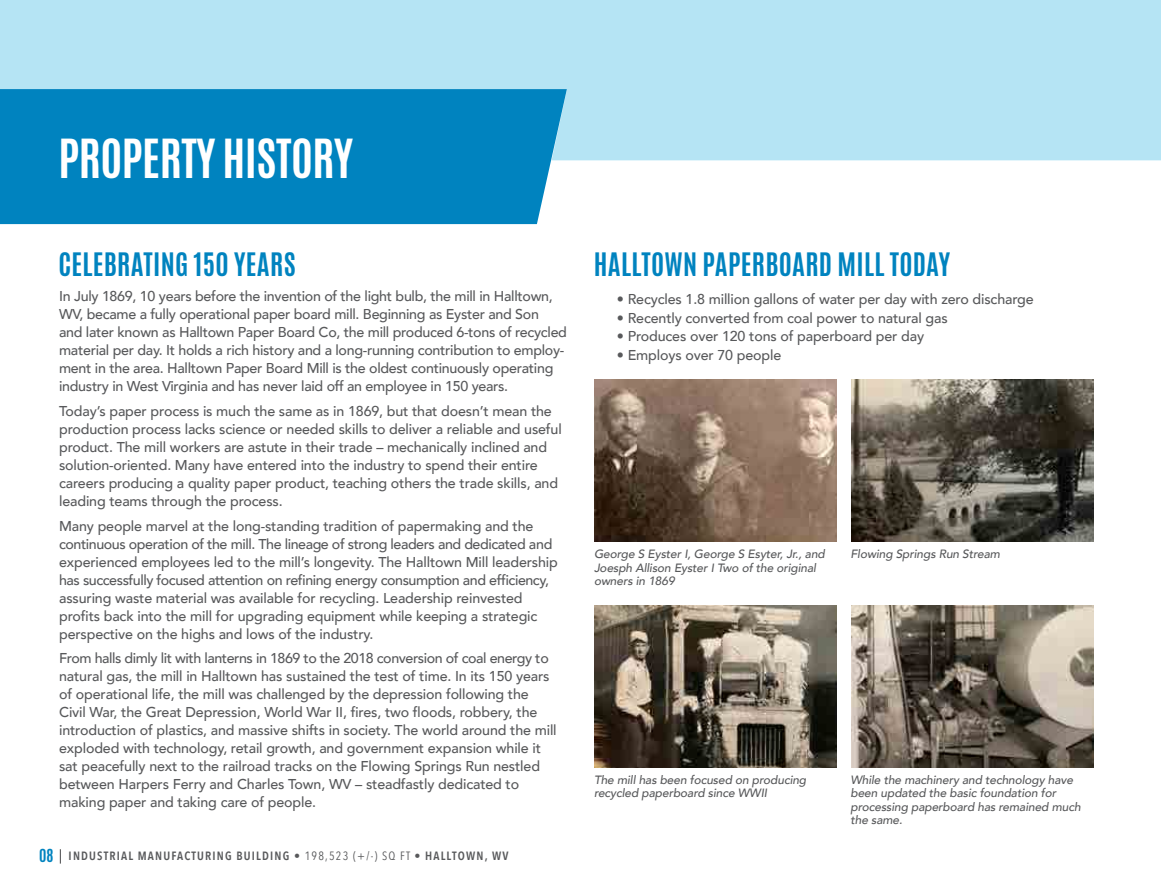
<style>
.page{position:relative;width:1161px;height:891px;background:#fff}
.page>*{position:absolute;margin:0;border:0;box-sizing:border-box;transform-origin:0 0}
.t1{font:700 45px "Antonio";letter-spacing:-.01em;color:#fff}
.t2{font:700 27px "Antonio";letter-spacing:.01em;color:#0083bf}
.t3{font:500 14.25px/18px "Avenir";letter-spacing:-.01em;color:#58595b}
.t4{font:italic 500 12px/13.5px "Avenir";letter-spacing:-.01em;color:#58595b}
.t5{font:600 12px "Avenir Next Condensed";letter-spacing:.1em;color:#58595b}
.s1{font-family:"Antonio";font-weight:700;font-size:15px;color:#0083bf}
.s2{font-weight:400}
</style>
<div class="page">
<div style="left:0;top:0;width:1161px;height:160px;background:#b5e4f4"></div>
<div style="left:0;top:89px;width:567px;height:135px;background:#0083bf"></div>
<svg style="left:60px;top:849px;width:1px;height:15px"></svg>
<img style="left:594px;top:380px;width:243px;height:162px">
<img style="left:594px;top:605px;width:243px;height:162px">
<img style="left:851px;top:380px;width:243px;height:162px">
<img style="left:851px;top:605px;width:243px;height:162px">
<h1 class="t1" style="left:58px;top:125px;width:296px">PROPERTY HISTORY</h1>
<h2 class="t2" style="left:58px;top:244px;width:239px">CELEBRATING 150 YEARS</h2>
<h2 class="t2" style="left:594px;top:244px;width:358px">HALLTOWN PAPERBOARD MILL TODAY</h2>
<p class="t3" style="left:59px;top:286px;width:509px">In July 1869, 10 years before the invention of the light bulb, the mill in Halltown, WV, became a fully operational paper board mill. Beginning as Eyster and Son<br>and later known as Halltown Paper Board Co, the mill produced 6-tons of recycled material per day. It holds a rich history and a long-running contribution to employ&shy;ment in the area. Halltown Paper Board Mill is the oldest continuously operating industry in West Virginia and has never laid off an employee in 150 years.</p>
<p class="t3" style="left:59px;top:401px;width:504px">Today’s paper process is much the same as in 1869, but that doesn’t mean the production process lacks science or needed skills to deliver a reliable and useful product. The mill workers are astute in their trade – mechanically inclined and solution-oriented. Many have entered into the industry to spend their entire careers producing a quality paper product, teaching others the trade skills, and leading teams through the process.</p>
<p class="t3" style="left:59px;top:516px;width:500px">Many people marvel at the long-standing tradition of papermaking and the continuous operation of the mill. The lineage of strong leaders and dedicated and experienced employees led to the mill’s longevity. The Halltown Mill leadership has successfully focused attention on refining energy consumption and efficiency, assuring waste material was available for recycling. Leadership reinvested profits back into the mill for upgrading equipment while keeping a strategic perspective on the highs and lows of the industry.</p>
<p class="t3" style="left:59px;top:649px;width:499px">From halls dimly lit with lanterns in 1869 to the 2018 conversion of coal energy to natural gas, the mill in Halltown has sustained the test of time. In its 150 years of operational life, the mill was challenged by the depression following the Civil War, the Great Depression, World War II, fires, two floods, robbery, the introduction of plastics, and massive shifts in society. The world around the mill exploded with technology, retail growth, and government expansion while it sat peacefully next to the railroad tracks on the Flowing Springs Run nestled between Harpers Ferry and Charles Town, WV – steadfastly dedicated to making paper and taking care of people.</p>
<p class="t3" style="left:617px;top:289px;width:418px">• Recycles 1.8 million gallons of water per day with zero discharge</p>
<p class="t3" style="left:617px;top:308px;width:332px">• Recently converted from coal power to natural gas</p>
<p class="t3" style="left:617px;top:327px;width:309px">• Produces over 120 tons of paperboard per day</p>
<p class="t3" style="left:617px;top:345px;width:166px">• Employs over 70 people</p>
<p class="t4" style="left:594px;top:547px;width:232px">George S Eyster I, George S Esyter, Jr., and<br>Joesph Allison Eyster I Two of the original owners in 1869</p>
<p class="t4" style="left:850px;top:547px;width:151px">Flowing Springs Run Stream</p>
<p class="t4" style="left:594px;top:773px;width:214px">The mill has been focused on producing recycled paperboard since WWII</p>
<p class="t4" style="left:850px;top:773px;width:232px">While the machinery and technology have been updated the basic foundation for processing paperboard has remained much the same.</p>
<p class="t5" style="left:39px;top:845px;width:471px"><span class="s1">08</span> INDUSTRIAL MANUFACTURING BUILDING <span class="s2">• 198,523 (+/-) SQ FT •</span> HALLTOWN, WV</p>
</div>
